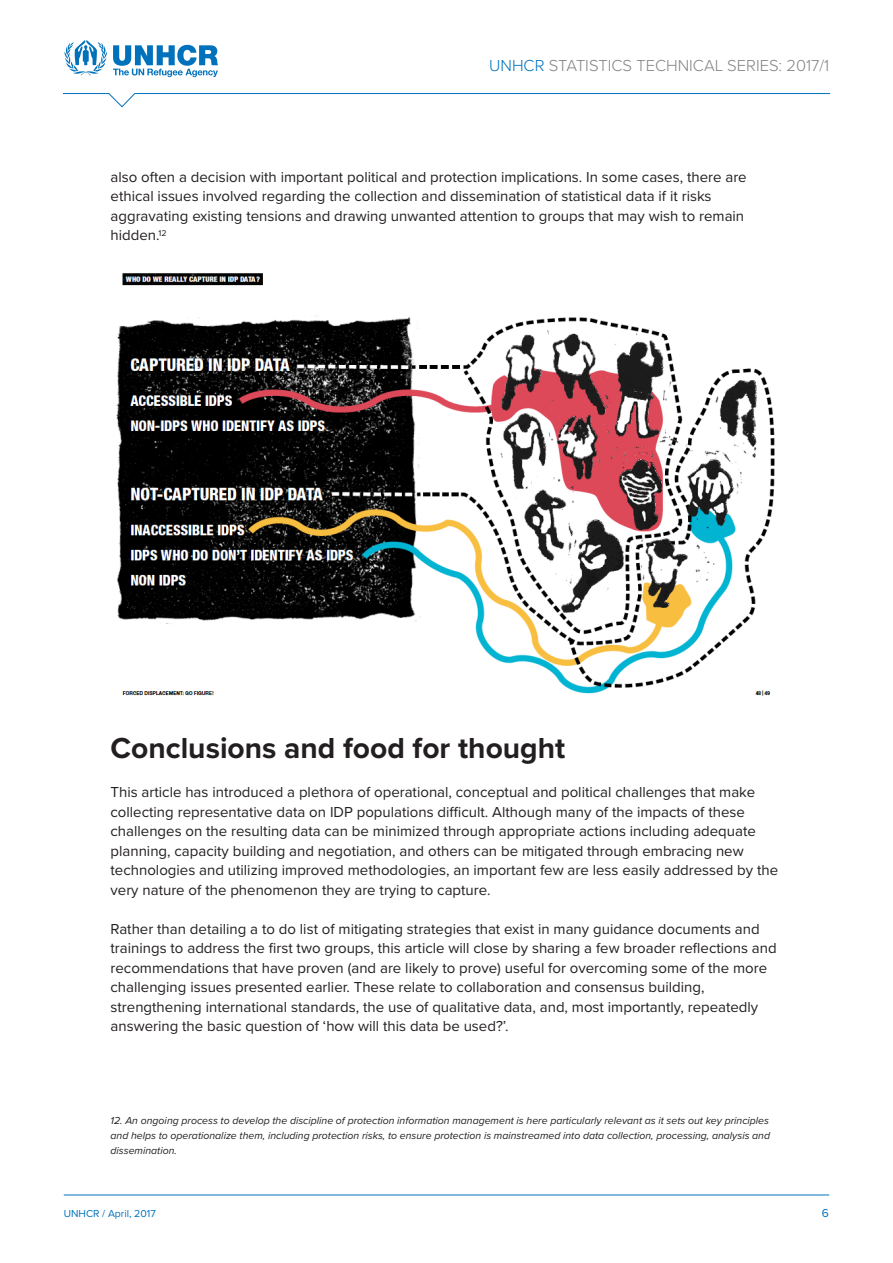
<style>
.page{position:relative;width:893px;height:1263px;background:#fff}
.page>*{position:absolute;margin:0;border:0;box-sizing:border-box;transform-origin:0 0}
.title_2{font:700 30px "Proxima Nova";color:#231f20}
.t1{font:300 16.5px "Proxima Nova";color:#808285}
.main_text{font:15px/19.5px "Proxima Nova";color:#231f20}
.t2{font:12px "Proxima Nova";color:#0072bc}
.foot_note{font:italic 10.5px/15px "Proxima Nova";color:#231f20;text-align:justify}
.t3{font:10.5px "Proxima Nova";color:#0072bc}
.s1{color:#0072bc}
</style>
<div class="page">
<svg style="left:64px;top:40px;width:154px;height:37px"></svg>
<svg style="left:64px;top:93px;width:765px;height:15px"></svg>
<hr style="left:64px;top:1194px;width:765px;height:1px;background:#0072bc">
<img style="left:116px;top:273px;width:659px;height:423px">
<p class="t1" style="left:489px;top:56px;width:342px"><span class="s1">UNHCR</span> STATISTICS TECHNICAL SERIES: 2017/1</p>
<p class="main_text" style="left:111px;top:167px;width:638px">also often a decision with important political and protection implications. In some cases, there are ethical issues involved regarding the collection and dissemination of statistical data if it risks aggravating existing tensions and drawing unwanted attention to groups that may wish to remain hidden.<sup>12</sup></p>
<p class="title_2" style="left:111px;top:730px;width:456px">Conclusions and food for thought</p>
<p class="main_text" style="left:111px;top:782px;width:669px">This article has introduced a plethora of operational, conceptual and political challenges that make collecting representative data on IDP populations difficult. Although many of the impacts of these challenges on the resulting data can be minimized through appropriate actions including adequate planning, capacity building and negotiation, and others can be mitigated through embracing new technologies and utilizing improved methodologies, an important few are less easily addressed by the very nature of the phenomenon they are trying to capture.</p>
<p class="main_text" style="left:111px;top:919px;width:668px">Rather than detailing a to do list of mitigating strategies that exist in many guidance documents and trainings to address the first two groups, this article will close by sharing a few broader reflections and recommendations that have proven (and are likely to prove) useful for overcoming some of the more challenging issues presented earlier. These relate to collaboration and consensus building, strengthening international standards, the use of qualitative data, and, most importantly, repeatedly answering the basic question of ‘how will this data be used?’.</p>
<p class="foot_note" style="left:111px;top:1113px;width:661px">12. An ongoing process to develop the discipline of protection information management is here particularly relevant as it sets out key principles and helps to operationalize them, including protection risks, to ensure protection is mainstreamed into data collection, processing, analysis and dissemination.</p>
<p class="t3" style="left:64px;top:1207px;width:94px">UNHCR / April, 2017</p>
<p class="t2" style="left:822px;top:1206px;width:9px">6</p>
</div>
